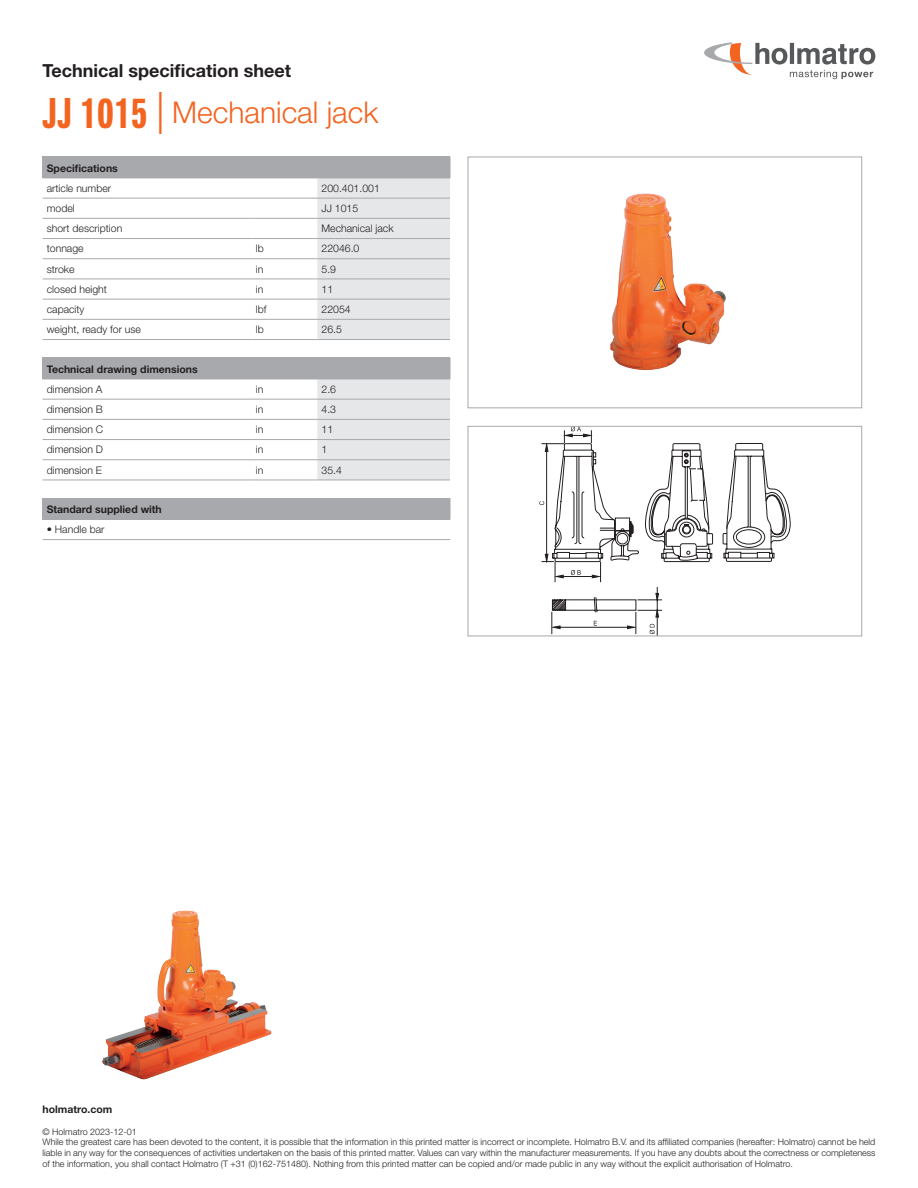
<style>
.page{position:relative;width:918px;height:1188px;background:#fff}
.page>*{position:absolute;margin:0;border:0;box-sizing:border-box;transform-origin:0 0}
.t1{font:300 30px "Helvetica Neue LT Std";color:#f36421}
.t2{font:700 18px "Helvetica Neue LT Std";color:#231f20}
.t3{font:300 10.5px "Helvetica Neue LT Std";color:#231f20}
.t4{font:700 10.5px "Helvetica Neue LT Std";color:#231f20}
.t5{font:300 9px/10.8px "Helvetica Neue LT Std";color:#231f20}
.s1{font-family:"Neue Helvetica Pro 79 Cm";font-weight:700;font-size:42px}
.s2{font-size:42px}
</style>
<div class="page">
<svg style="left:704px;top:42px;width:171px;height:37px"></svg>
<div style="left:43px;top:157px;width:407px;height:21px;background:#a8a9ad"></div>
<svg style="left:317px;top:157px;width:134px;height:182px;background:#dedfe1"></svg>
<hr style="left:43px;top:178px;width:209px;height:1px;background:#a8a9ad">
<hr style="left:252px;top:178px;width:65px;height:1px;background:#a8a9ad">
<hr style="left:317px;top:178px;width:133px;height:1px;background:#a8a9ad">
<hr style="left:43px;top:198px;width:209px;height:1px;background:#a8a9ad">
<hr style="left:252px;top:198px;width:65px;height:1px;background:#a8a9ad">
<hr style="left:317px;top:198px;width:133px;height:1px;background:#a8a9ad">
<hr style="left:43px;top:218px;width:209px;height:1px;background:#a8a9ad">
<hr style="left:252px;top:218px;width:65px;height:1px;background:#a8a9ad">
<hr style="left:317px;top:218px;width:133px;height:1px;background:#a8a9ad">
<hr style="left:43px;top:238px;width:209px;height:1px;background:#a8a9ad">
<hr style="left:252px;top:238px;width:65px;height:1px;background:#a8a9ad">
<hr style="left:317px;top:238px;width:133px;height:1px;background:#a8a9ad">
<hr style="left:43px;top:258px;width:209px;height:1px;background:#a8a9ad">
<hr style="left:252px;top:258px;width:65px;height:1px;background:#a8a9ad">
<hr style="left:317px;top:258px;width:133px;height:1px;background:#a8a9ad">
<hr style="left:43px;top:279px;width:209px;height:1px;background:#a8a9ad">
<hr style="left:252px;top:279px;width:65px;height:1px;background:#a8a9ad">
<hr style="left:317px;top:279px;width:133px;height:1px;background:#a8a9ad">
<hr style="left:43px;top:299px;width:209px;height:1px;background:#a8a9ad">
<hr style="left:252px;top:299px;width:65px;height:1px;background:#a8a9ad">
<hr style="left:317px;top:299px;width:133px;height:1px;background:#a8a9ad">
<hr style="left:43px;top:339px;width:209px;height:1px;background:#a8a9ad">
<hr style="left:43px;top:319px;width:209px;height:1px;background:#a8a9ad">
<hr style="left:252px;top:339px;width:65px;height:1px;background:#a8a9ad">
<hr style="left:252px;top:319px;width:65px;height:1px;background:#a8a9ad">
<hr style="left:317px;top:339px;width:133px;height:1px;background:#a8a9ad">
<hr style="left:317px;top:319px;width:133px;height:1px;background:#a8a9ad">
<div style="left:43px;top:358px;width:407px;height:21px;background:#a8a9ad"></div>
<svg style="left:317px;top:358px;width:134px;height:122px"></svg>
<hr style="left:43px;top:379px;width:209px;height:1px;background:#a8a9ad">
<hr style="left:252px;top:379px;width:65px;height:1px;background:#a8a9ad">
<hr style="left:317px;top:379px;width:133px;height:1px;background:#a8a9ad">
<hr style="left:43px;top:399px;width:209px;height:1px;background:#a8a9ad">
<hr style="left:252px;top:399px;width:65px;height:1px;background:#a8a9ad">
<hr style="left:317px;top:399px;width:133px;height:1px;background:#a8a9ad">
<hr style="left:43px;top:419px;width:209px;height:1px;background:#a8a9ad">
<hr style="left:252px;top:419px;width:65px;height:1px;background:#a8a9ad">
<hr style="left:317px;top:419px;width:133px;height:1px;background:#a8a9ad">
<hr style="left:43px;top:439px;width:209px;height:1px;background:#a8a9ad">
<hr style="left:252px;top:439px;width:65px;height:1px;background:#a8a9ad">
<hr style="left:317px;top:439px;width:133px;height:1px;background:#a8a9ad">
<hr style="left:43px;top:480px;width:209px;height:1px;background:#a8a9ad">
<hr style="left:43px;top:459px;width:209px;height:1px;background:#a8a9ad">
<hr style="left:252px;top:480px;width:65px;height:1px;background:#a8a9ad">
<hr style="left:252px;top:459px;width:65px;height:1px;background:#a8a9ad">
<hr style="left:317px;top:480px;width:133px;height:1px;background:#a8a9ad">
<hr style="left:317px;top:459px;width:133px;height:1px;background:#a8a9ad">
<div style="left:43px;top:498px;width:407px;height:21px;background:#a8a9ad"></div>
<svg style="left:450px;top:498px;width:1px;height:21px"></svg>
<hr style="left:43px;top:539px;width:407px;height:1px;background:#a8a9ad">
<hr style="left:43px;top:519px;width:407px;height:1px;background:#a8a9ad">
<img style="left:102px;top:910px;width:170px;height:170px">
<svg style="left:539px;top:428px;width:251px;height:206px"></svg>
<div style="left:468px;top:426px;width:394px;height:210px;border:1px solid #a8a9ad"></div>
<img style="left:610px;top:193px;width:116px;height:177px">
<div style="left:468px;top:157px;width:394px;height:251px;border:1px solid #a8a9ad"></div>
<h2 class="t2" style="left:43px;top:59px;width:250px">Technical specification sheet</h2>
<h1 class="t1" style="left:43px;top:94px;width:337px"><span class="s1">JJ 1015</span> <span class="s2">|</span> Mechanical jack</h1>
<p class="t4" style="left:47px;top:161px;width:73px">Specifications</p>
<p class="t3" style="left:47px;top:182px;width:66px">article number</p>
<p class="t3" style="left:322px;top:182px;width:60px">200.401.001</p>
<p class="t3" style="left:47px;top:202px;width:30px">model</p>
<p class="t3" style="left:322px;top:202px;width:38px">JJ 1015</p>
<p class="t3" style="left:47px;top:222px;width:77px">short description</p>
<p class="t3" style="left:322px;top:222px;width:74px">Mechanical jack</p>
<p class="t3" style="left:47px;top:242px;width:38px">tonnage</p>
<p class="t3" style="left:256px;top:242px;width:9px">lb</p>
<p class="t3" style="left:322px;top:242px;width:39px">22046.0</p>
<p class="t3" style="left:47px;top:262px;width:29px">stroke</p>
<p class="t3" style="left:256px;top:262px;width:9px">in</p>
<p class="t3" style="left:322px;top:262px;width:16px">5.9</p>
<p class="t3" style="left:47px;top:283px;width:62px">closed height</p>
<p class="t3" style="left:256px;top:283px;width:9px">in</p>
<p class="t3" style="left:322px;top:283px;width:13px">11</p>
<p class="t3" style="left:47px;top:303px;width:39px">capacity</p>
<p class="t3" style="left:256px;top:303px;width:12px">lbf</p>
<p class="t3" style="left:322px;top:303px;width:31px">22054</p>
<p class="t3" style="left:47px;top:323px;width:96px">weight, ready for use</p>
<p class="t3" style="left:256px;top:323px;width:9px">lb</p>
<p class="t3" style="left:322px;top:323px;width:22px">26.5</p>
<p class="t4" style="left:47px;top:362px;width:153px">Technical drawing dimensions</p>
<p class="t3" style="left:47px;top:383px;width:57px">dimension A</p>
<p class="t3" style="left:256px;top:383px;width:9px">in</p>
<p class="t3" style="left:322px;top:383px;width:16px">2.6</p>
<p class="t3" style="left:47px;top:403px;width:58px">dimension B</p>
<p class="t3" style="left:256px;top:403px;width:9px">in</p>
<p class="t3" style="left:322px;top:403px;width:16px">4.3</p>
<p class="t3" style="left:47px;top:423px;width:58px">dimension C</p>
<p class="t3" style="left:256px;top:423px;width:9px">in</p>
<p class="t3" style="left:322px;top:423px;width:13px">11</p>
<p class="t3" style="left:47px;top:443px;width:58px">dimension D</p>
<p class="t3" style="left:256px;top:443px;width:9px">in</p>
<p class="t3" style="left:322px;top:443px;width:7px">1</p>
<p class="t3" style="left:47px;top:463px;width:57px">dimension E</p>
<p class="t3" style="left:256px;top:463px;width:9px">in</p>
<p class="t3" style="left:322px;top:463px;width:22px">35.4</p>
<p class="t4" style="left:47px;top:503px;width:117px">Standard supplied with</p>
<p class="t3" style="left:47px;top:523px;width:59px">• Handle bar</p>
<p class="t4" style="left:43px;top:1103px;width:71px">holmatro.com</p>
<p class="t5" style="left:43px;top:1126px;width:835px">© Holmatro 2023-12-01<br>While the greatest care has been devoted to the content, it is possible that the information in this printed matter is incorrect or incomplete. Holmatro B.V. and its affiliated companies (hereafter: Holmatro) cannot be held liable in any way for the consequences of activities undertaken on the basis of this printed matter. Values can vary within the manufacturer measurements. If you have any doubts about the correctness or completeness of the information, you shall contact Holmatro (T +31 (0)162-751480). Nothing from this printed matter can be copied and/or made public in any way without the explicit authorisation of Holmatro.</p>
</div>
